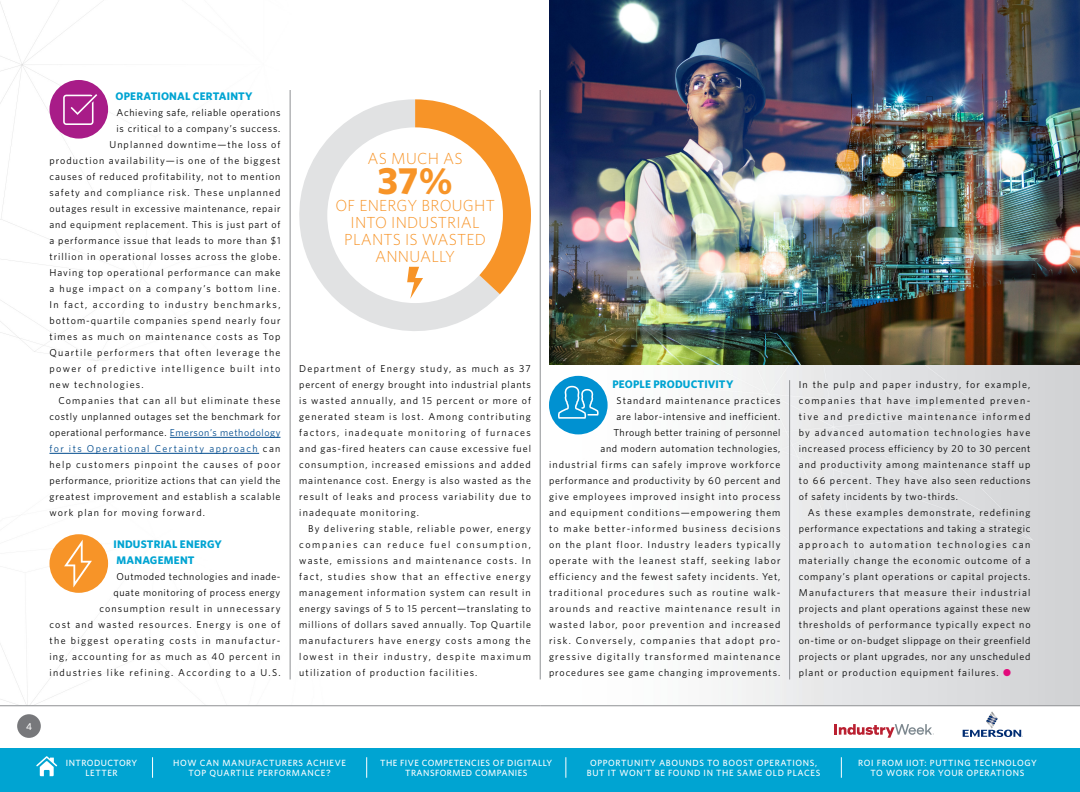
<style>
.page{position:relative;width:1080px;height:792px;background:#fff}
.page>*{position:absolute;margin:0;border:0;box-sizing:border-box;transform-origin:0 0}
.pull_quote{font:700 38px "Whitney";color:#f79428}
.pull_quote-2{font:300 16px/17px "Whitney";letter-spacing:.015em;color:#f79428;text-align:center}
.subhead{font:700 11px/16px "Whitney";letter-spacing:.015em;color:#00a4d2}
.body_1st_graph{font:10px/16px "Whitney";letter-spacing:.105em;color:#000;text-align:right}
.body{font:10px/16px "Whitney";letter-spacing:.105em;color:#000;text-align:justify}
.body_1st_graph-2{font:10px "Whitney";letter-spacing:.125em;color:#000}
.body_1st_graph-3{font:10px "Whitney";letter-spacing:.08em;color:#000}
.body_1st_graph-4{font:10px "Whitney";letter-spacing:.085em;color:#000}
.body_1st_graph-5{font:10px "Whitney";letter-spacing:.145em;color:#000}
.body_1st_graph-6{font:10px "Whitney";letter-spacing:.14em;color:#000}
.body_1st_graph-7{font:10px "Whitney";letter-spacing:.13em;color:#000}
.body_1st_graph-8{font:10px "Whitney";letter-spacing:.065em;color:#000}
.body_1st_graph-9{font:10px "Whitney";letter-spacing:.075em;color:#000}
.t1{font:500 10px "Whitney";color:#fff}
.t2{font:500 9px/10px "Whitney";letter-spacing:.07em;color:#fff;text-align:center}
.t3{font:500 9px/10px "Whitney";letter-spacing:.05em;color:#fff;text-align:center}
.s1{color:#004b8d}
.s2{color:#e30a7c}
</style>
<div class="page">
<img style="left:0;top:0;width:1080px;height:706px">
<hr style="left:290px;top:90px;width:1px;height:590px;background:#8f9194">
<hr style="left:540px;top:90px;width:1px;height:590px;background:#8f9194">
<hr style="left:789px;top:380px;width:1px;height:300px;background:#8f9194">
<hr style="left:0;top:706px;width:540px;height:1px;background:#8f9194">
<hr style="left:540px;top:706px;width:540px;height:1px;background:#8f9194">
<div style="left:17px;top:714px;width:24px;height:24px;background:#77787b;border-radius:50%"></div>
<div style="left:0;top:748px;width:1080px;height:44px;background:#00a4d2"></div>
<hr style="left:170px;top:437px;width:110px;height:1px;background:#004b8d">
<hr style="left:50px;top:453px;width:209px;height:1px;background:#004b8d">
<svg style="left:36px;top:756px;width:21px;height:20px"></svg>
<svg style="left:152px;top:757px;width:1px;height:21px"></svg>
<svg style="left:366px;top:757px;width:1px;height:21px"></svg>
<svg style="left:565px;top:757px;width:1px;height:21px"></svg>
<svg style="left:841px;top:757px;width:1px;height:21px"></svg>
<svg style="left:963px;top:711px;width:60px;height:26px"></svg>
<svg style="left:834px;top:724px;width:100px;height:14px"></svg>
<div style="left:49px;top:534px;width:59px;height:59px;background:#f79428;border-radius:50%"></div>
<svg style="left:64px;top:540px;width:28px;height:48px"></svg>
<div style="left:49px;top:80px;width:59px;height:59px;background:#a81c88;border-radius:50%"></div>
<svg style="left:63px;top:94px;width:34px;height:31px"></svg>
<div style="left:549px;top:376px;width:59px;height:58px;background:#0091d1;border-radius:50%"></div>
<svg style="left:558px;top:386px;width:41px;height:33px"></svg>
<img style="left:549px;top:0;width:531px;height:364px">
<svg style="left:287px;top:99px;width:213px;height:245px"></svg>
<div style="left:327px;top:127px;width:176px;height:176px;background:#fff;border-radius:50%"></div>
<svg style="left:407px;top:99px;width:124px;height:200px"></svg>
<p class="subhead" style="left:116px;top:88px;width:139px">OPERATIONAL CERTAINTY</p>
<p class="body_1st_graph-8" style="left:116px;top:107px;width:165px">Achieving safe, reliable operations</p>
<p class="body_1st_graph-9" style="left:116px;top:123px;width:165px">is critical to a company’s success.</p>
<p class="body_1st_graph" style="left:110px;top:136px;width:172px">Unplanned downtime—the loss of</p>
<p class="body_1st_graph" style="left:50px;top:152px;width:233px">production availability—is one of the biggest</p>
<p class="body_1st_graph" style="left:50px;top:168px;width:232px">causes of reduced profitability, not to mention</p>
<p class="body_1st_graph" style="left:50px;top:184px;width:233px">safety and compliance risk. These unplanned</p>
<p class="body_1st_graph-3" style="left:50px;top:203px;width:233px">outages result in excessive maintenance, repair</p>
<p class="body_1st_graph-3" style="left:50px;top:219px;width:233px">and equipment replacement. This is just part of</p>
<p class="body_1st_graph-4" style="left:50px;top:235px;width:233px">a performance issue that leads to more than $1</p>
<p class="body_1st_graph" style="left:50px;top:248px;width:233px">trillion in operational losses across the globe.</p>
<p class="body_1st_graph" style="left:50px;top:264px;width:233px">Having top operational performance can make</p>
<p class="body_1st_graph-7" style="left:50px;top:283px;width:232px">a huge impact on a company’s bottom line.</p>
<p class="body_1st_graph-6" style="left:50px;top:299px;width:233px">In fact, according to industry benchmarks,</p>
<p class="body_1st_graph" style="left:50px;top:312px;width:233px">bottom-quartile companies spend nearly four</p>
<p class="body_1st_graph-2" style="left:50px;top:331px;width:233px">times as much on maintenance costs as Top</p>
<p class="body_1st_graph-2" style="left:50px;top:347px;width:233px">Quartile performers that often leverage the</p>
<p class="body_1st_graph-5" style="left:50px;top:363px;width:233px">power of predictive intelligence built into</p>
<p class="body_1st_graph-2" style="left:50px;top:379px;width:96px">new technologies.</p>
<p class="body" style="left:50px;top:392px;width:233px;text-indent:9px">Companies that can all but eliminate these costly unplanned outages set the benchmark for operational performance. <span class="s1">Emerson’s methodology for its Operational Certainty approach</span> can help customers pinpoint the causes of poor performance, prioritize actions that can yield the greatest improvement and establish a scalable work plan for moving forward.</p>
<p class="subhead" style="left:114px;top:536px;width:110px">INDUSTRIAL ENERGY<br>MANAGEMENT</p>
<p class="body_1st_graph" style="left:50px;top:568px;width:233px">Outmoded technologies and inade-<br>quate monitoring of process energy consumption result in unnecessary<br>cost and wasted resources. Energy is one of the biggest operating costs in manufactur&shy;ing, accounting for as much as 40 percent in industries like refining. According to a U.S.</p>
<p class="pull_quote-2" style="left:368px;top:149px;width:97px">AS MUCH AS</p>
<p class="pull_quote" style="left:378px;top:158px;width:77px">37%</p>
<p class="pull_quote-2" style="left:335px;top:196px;width:161px">OF ENERGY BROUGHT<br>INTO INDUSTRIAL<br>PLANTS IS WASTED<br>ANNUALLY</p>
<p class="body_1st_graph" style="left:299px;top:360px;width:233px;text-align:justify">Department of Energy study, as much as 37 percent of energy brought into industrial plants is wasted annually, and 15 percent or more of generated steam is lost. Among contributing factors, inadequate monitoring of furnaces and gas-fired heaters can cause excessive fuel consumption, increased emissions and added maintenance cost. Energy is also wasted as the result of leaks and process variability due to inadequate monitoring.</p>
<p class="body" style="left:299px;top:520px;width:233px;text-indent:9px">By delivering stable, reliable power, energy companies can reduce fuel consumption, waste, emissions and maintenance costs. In fact, studies show that an effective energy management information system can result in energy savings of 5 to 15 percent—translating to millions of dollars saved annually. Top Quartile manufacturers have energy costs among the lowest in their industry, despite maximum utilization of production facilities.</p>
<p class="subhead" style="left:612px;top:376px;width:122px">PEOPLE PRODUCTIVITY</p>
<p class="body_1st_graph" style="left:549px;top:392px;width:233px">Standard maintenance practices<br>are labor-intensive and inefficient.<br>Through better training of personnel<br>and modern automation technologies,<br>industrial firms can safely improve workforce performance and productivity by 60 percent and give employees improved insight into process and equipment conditions—empowering them to make better-informed business decisions on the plant floor. Industry leaders typically operate with the leanest staff, seeking labor efficiency and the fewest safety incidents. Yet, traditional procedures such as routine walk&shy;arounds and reactive maintenance result in wasted labor, poor prevention and increased risk. Conversely, companies that adopt pro&shy;gressive digitally transformed maintenance procedures see game changing improvements.</p>
<p class="body_1st_graph" style="left:799px;top:376px;width:233px;text-align:justify">In the pulp and paper industry, for example, companies that have implemented preven&shy;tive and predictive maintenance informed by advanced automation technologies have increased process efficiency by 20 to 30 percent and productivity among maintenance staff up to 66 percent. They have also seen reductions of safety incidents by two-thirds.</p>
<p class="body" style="left:799px;top:504px;width:233px;text-indent:9px">As these examples demonstrate, redefining performance expectations and taking a strategic approach to automation technologies can materially change the economic outcome of a company’s plant operations or capital projects.<br>Manufacturers that measure their industrial projects and plant operations against these new thresholds of performance typically expect no on-time or on-budget slippage on their greenfield projects or plant upgrades, nor any unscheduled plant or production equipment failures. <span class="s2">●</span></p>
<p class="t1" style="left:26px;top:721px;width:7px">4</p>
<p class="t3" style="left:66px;top:757px;width:73px">INTRODUCTORY<br>LETTER</p>
<p class="t2" style="left:173px;top:757px;width:174px">HOW CAN MANUFACTURERS ACHIEVE<br>TOP QUARTILE PERFORMANCE?</p>
<p class="t3" style="left:380px;top:757px;width:174px">THE FIVE COMPETENCIES OF DIGITALLY<br>TRANSFORMED COMPANIES</p>
<p class="t2" style="left:587px;top:757px;width:235px">OPPORTUNITY ABOUNDS TO BOOST OPERATIONS,<br>BUT IT WON’T BE FOUND IN THE SAME OLD PLACES</p>
<p class="t2" style="left:858px;top:757px;width:180px">ROI FROM IIOT: PUTTING TECHNOLOGY<br>TO WORK FOR YOUR OPERATIONS</p>
</div>
